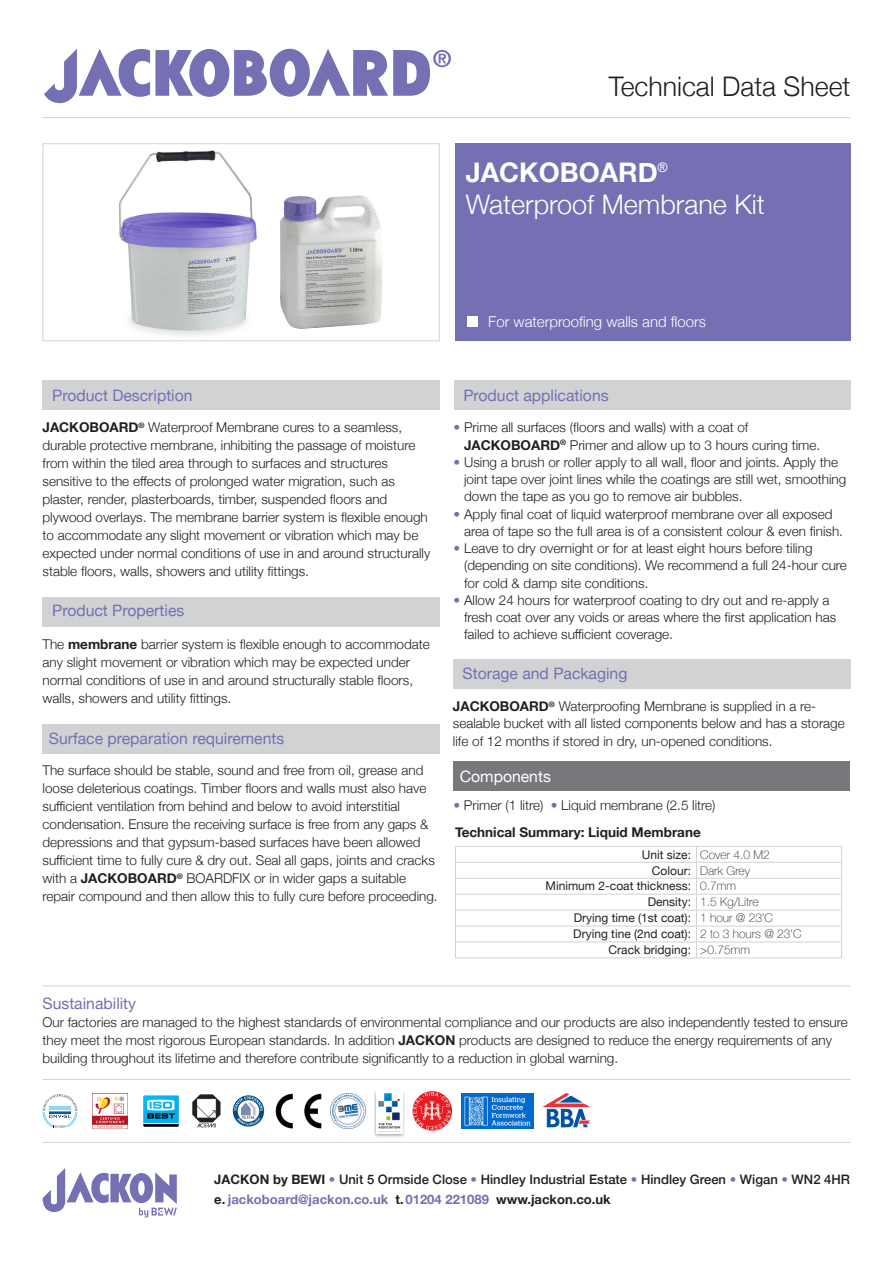
<style>
.page{position:relative;width:893px;height:1263px;background:#fff}
.page>*{position:absolute;margin:0;border:0;box-sizing:border-box;transform-origin:0 0}
.name_neu{font:300 27px "Helvetica Neue";color:#fff}
.headline_light30_wei{font:300 27px "Helvetica Neue";color:#231f20}
.name_neu-2{font:700 27px "Helvetica Neue";color:#fff}
.name_neu-3{font:15.75px "Helvetica Neue";color:#756fb3}
.spalte_8pt{font:15.75px "Helvetica Neue";color:#756fb3}
.name_neu-4{font:15.75px "Helvetica Neue";color:#fff}
.spalte_8pt-2{font:300 15px "Helvetica Neue";color:#fff}
.spalte_8pt-3{font:300 13.5px/18px "Helvetica Neue";color:#231f20}
.spalte_8pt-4{font:700 13.5px "Helvetica Neue";color:#231f20}
.spalte_8pt-5{font:500 13.05px "Helvetica Neue";color:#231f20}
.t1{font:700 13.05px "Helvetica Neue";color:#756fb3}
.t2{font:12px "Helvetica Neue";color:#231f20}
.t3{font:100 12px "Helvetica Neue";color:#231f20}
.s1{font-weight:700}
.s2{color:#756fb3}
.s3{color:#231f20}
</style>
<div class="page">
<div style="left:43px;top:381px;width:397px;height:29px;background:#d1d2d4"></div>
<div style="left:454px;top:381px;width:396px;height:29px;background:#d1d2d4"></div>
<div style="left:43px;top:597px;width:397px;height:29px;background:#d1d2d4"></div>
<div style="left:453px;top:659px;width:397px;height:30px;background:#d1d2d4"></div>
<div style="left:43px;top:724px;width:397px;height:29px;background:#d1d2d4"></div>
<div style="left:454px;top:761px;width:396px;height:30px;background:#76787b"></div>
<div style="left:455px;top:143px;width:395px;height:198px;background:#756fb3"></div>
<div style="left:43px;top:143px;width:397px;height:198px;background:#fff;border:1px solid #d1d2d4"></div>
<hr style="left:43px;top:117px;width:807px;height:1px;background:#d1d2d4">
<svg style="left:44px;top:48px;width:407px;height:55px"></svg>
<div style="left:467px;top:316px;width:11px;height:11px;background:#fff"></div>
<svg style="left:455px;top:846px;width:387px;height:112px"></svg>
<hr style="left:43px;top:1142px;width:807px;height:1px;background:#d1d2d4">
<img style="left:412px;top:1091px;width:40px;height:40px;border-radius:20px">
<hr style="left:43px;top:985px;width:807px;height:1px;background:#d1d2d4">
<hr style="left:43px;top:1079px;width:807px;height:1px;background:#d1d2d4">
<svg style="left:542px;top:1093px;width:48px;height:34px"></svg>
<img style="left:462px;top:1093px;width:72px;height:35px">
<img style="left:92px;top:1093px;width:35px;height:35px">
<img style="left:143px;top:1095px;width:35px;height:31px">
<svg style="left:43px;top:1094px;width:34px;height:34px"></svg>
<img style="left:331px;top:1093px;width:35px;height:35px">
<img style="left:275px;top:1093px;width:46px;height:35px">
<img style="left:192px;top:1094px;width:29px;height:34px">
<svg style="left:233px;top:1095px;width:31px;height:31px"></svg>
<svg style="left:234px;top:1096px;width:29px;height:29px"></svg>
<div style="left:374px;top:1090px;width:32px;height:48px;background:#231f20;opacity:.4"></div>
<img style="left:376px;top:1091px;width:27px;height:42px">
<img style="left:119px;top:150px;width:138px;height:185px">
<img style="left:280px;top:195px;width:102px;height:134px">
<svg style="left:43px;top:1168px;width:134px;height:49px"></svg>
<p class="headline_light30_wei" style="left:609px;top:64px;width:243px">Technical Data Sheet</p>
<p class="name_neu-2" style="left:466px;top:152px;width:203px">JACKOBOARD<sup>®</sup></p>
<p class="name_neu" style="left:466px;top:183px;width:301px">Waterproof Membrane Kit</p>
<p class="spalte_8pt-2" style="left:488px;top:309px;width:219px">For waterproofing walls and floors</p>
<p class="name_neu-3" style="left:52px;top:384px;width:142px">Product Description</p>
<p class="name_neu-3" style="left:463px;top:384px;width:147px">Product applications</p>
<p class="spalte_8pt-3" style="left:43px;top:418px;width:389px"><span class="s1">JACKOBOARD</span><sup>®</sup> Waterproof Membrane cures to a seamless, durable protective membrane, inhibiting the passage of moisture from within the tiled area through to surfaces and structures sensitive to the effects of prolonged water migration, such as plaster, render, plasterboards, timber, suspended floors and plywood overlays. The membrane barrier system is flexible enough to accommodate any slight movement or vibration which may be expected under normal conditions of use in and around structurally stable floors, walls, showers and utility fittings.</p>
<p class="spalte_8pt-3" style="left:464px;top:418px;width:358px;line-height:17.2px;text-indent:-10px"><span class="s2">•</span> Prime all surfaces (floors and walls) with a coat of<br><span class="s1">JACKOBOARD</span><sup>®</sup> Primer and allow up to 3 hours curing time.</p>
<p class="spalte_8pt-3" style="left:464px;top:452px;width:384px;line-height:17.2px;text-indent:-11px"><span class="s2">•</span> Using a brush or roller apply to all wall, floor and joints. Apply the joint tape over joint lines while the coatings are still wet, smoothing down the tape as you go to remove air bubbles.</p>
<p class="spalte_8pt-3" style="left:464px;top:504px;width:380px;line-height:17.2px;text-indent:-11px"><span class="s2">•</span> Apply final coat of liquid waterproof membrane over all exposed area of tape so the full area is of a consistent colour &amp; even finish.</p>
<p class="spalte_8pt-3" style="left:464px;top:539px;width:384px;line-height:17.2px;text-indent:-11px"><span class="s2">•</span> Leave to dry overnight or for at least eight hours before tiling (depending on site conditions). We recommend a full 24-hour cure for cold &amp; damp site conditions.</p>
<p class="spalte_8pt-3" style="left:464px;top:590px;width:374px;line-height:17.2px;text-indent:-11px"><span class="s2">•</span> Allow 24 hours for waterproof coating to dry out and re-apply a fresh coat over any voids or areas where the first application has failed to achieve sufficient coverage.</p>
<p class="name_neu-3" style="left:52px;top:599px;width:134px">Product Properties</p>
<p class="spalte_8pt-3" style="left:43px;top:634px;width:389px">The <span class="s1">membrane</span> barrier system is flexible enough to accommodate any slight movement or vibration which may be expected under normal conditions of use in and around structurally stable floors, walls, showers and utility fittings.</p>
<p class="name_neu-3" style="left:463px;top:662px;width:166px">Storage and Packaging</p>
<p class="spalte_8pt-3" style="left:453px;top:696px;width:393px;line-height:17.2px"><span class="s1">JACKOBOARD</span><sup>®</sup> Waterproofing Membrane is supplied in a re&shy;sealable bucket with all listed components below and has a storage life of 12 months if stored in dry, un-opened conditions.</p>
<p class="name_neu-3" style="left:49px;top:727px;width:237px">Surface preparation requirements</p>
<p class="spalte_8pt-3" style="left:43px;top:761px;width:397px">The surface should be stable, sound and free from oil, grease and loose deleterious coatings. Timber floors and walls must also have sufficient ventilation from behind and below to avoid interstitial condensation. Ensure the receiving surface is free from any gaps &amp; depressions and that gypsum-based surfaces have been allowed sufficient time to fully cure &amp; dry out. Seal all gaps, joints and cracks with a <span class="s1">JACKOBOARD</span><sup>®</sup> BOARDFIX or in wider gaps a suitable repair compound and then allow this to fully cure before proceeding.</p>
<p class="name_neu-4" style="left:460px;top:765px;width:93px">Components</p>
<p class="spalte_8pt-3" style="left:453px;top:795px;width:264px"><span class="s2">•</span> Primer (1 litre) <span class="s2">•</span> Liquid membrane (2.5 litre)</p>
<p class="spalte_8pt-4" style="left:455px;top:822px;width:247px">Technical Summary: Liquid Membrane</p>
<p class="t2" style="left:642px;top:846px;width:51px">Unit size:</p>
<p class="t3" style="left:700px;top:845px;width:71px">Cover 4.0 M2</p>
<p class="t2" style="left:652px;top:861px;width:41px">Colour:</p>
<p class="t3" style="left:700px;top:861px;width:51px">Dark Grey</p>
<p class="t2" style="left:546px;top:877px;width:147px">Minimum 2-coat thickness:</p>
<p class="t3" style="left:700px;top:877px;width:37px">0.7mm</p>
<p class="t2" style="left:648px;top:893px;width:45px">Density:</p>
<p class="t3" style="left:700px;top:893px;width:60px">1.5 Kg/Litre</p>
<p class="t2" style="left:574px;top:909px;width:119px">Drying time (1st coat):</p>
<p class="t3" style="left:700px;top:909px;width:74px">1 hour @ 23’C</p>
<p class="t2" style="left:573px;top:925px;width:119px">Drying tine (2nd coat):</p>
<p class="t3" style="left:700px;top:925px;width:103px">2 to 3 hours @ 23’C</p>
<p class="t2" style="left:609px;top:941px;width:84px">Crack bridging:</p>
<p class="t3" style="left:700px;top:941px;width:51px">&gt;0.75mm</p>
<p class="spalte_8pt" style="left:43px;top:992px;width:95px">Sustainability</p>
<p class="spalte_8pt-3" style="left:43px;top:1012px;width:807px">Our factories are managed to the highest standards of environmental compliance and our products are also independently tested to ensure they meet the most rigorous European standards. In addition <span class="s1">JACKON</span> products are designed to reduce the energy requirements of any building throughout its lifetime and therefore contribute significantly to a reduction in global warning.</p>
<p class="spalte_8pt-5" style="left:214px;top:1169px;width:637px"><span class="s1">JACKON by BEWI</span> <span class="s2">•</span> Unit 5 Ormside Close <span class="s2">•</span> Hindley Industrial Estate <span class="s2">•</span> Hindley Green <span class="s2">•</span> Wigan <span class="s2">•</span> WN2 4HR</p>
<p class="t1" style="left:214px;top:1189px;width:398px"><span class="s3">e.</span> jackoboard@jackon.co.uk <span class="s3">t.</span> 01204 221089 <span class="s3">www.jackon.co.uk</span></p>
</div>
